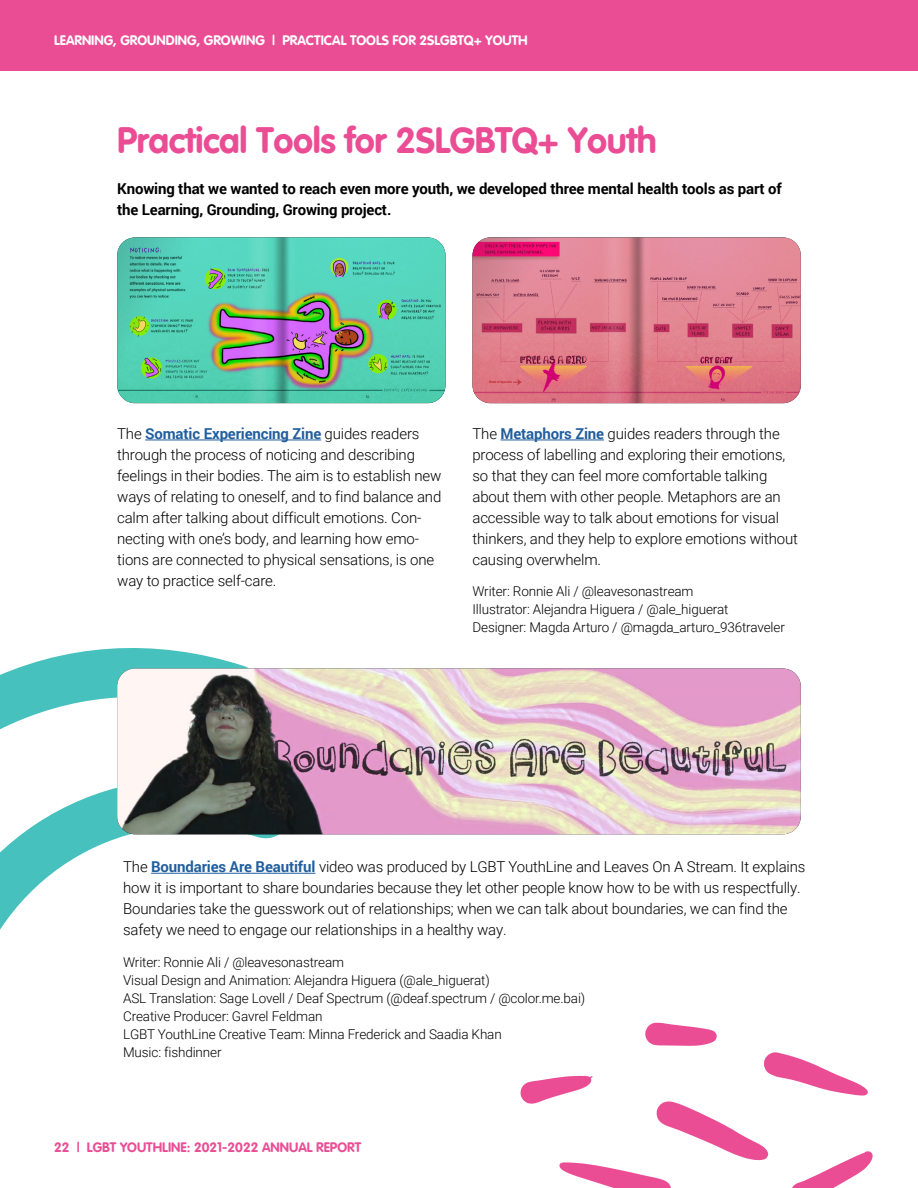
<style>
.page{position:relative;width:918px;height:1188px;background:#fff}
.page>*{position:absolute;margin:0;border:0;box-sizing:border-box;transform-origin:0 0}
.t1{font:36px "VAG Rounded Bold";letter-spacing:-.01em;color:#eb4d95}
.t2{font:300 15px/21px "Roboto";letter-spacing:-.01em;color:#000}
.t3{font:700 15px/21px "Roboto";letter-spacing:-.01em;color:#000}
.t4{font:300 13.5px/18px "Roboto";letter-spacing:-.01em;color:#000}
.t5{font:13.5px "VAG Rounded Bold";color:#fff}
.t6{font:13.5px "VAG Rounded Bold";color:#eb4d95}
.s1{font-weight:700;color:#215e9e}
</style>
<div class="page">
<div style="left:0;top:0;width:918px;height:71px;background:#eb4d95"></div>
<svg style="left:0;top:648px;width:274px;height:82px"></svg>
<svg style="left:0;top:787px;width:308px;height:143px"></svg>
<hr style="left:145px;top:440px;width:176px;height:1px;background:#215e9e">
<hr style="left:500px;top:440px;width:104px;height:1px;background:#215e9e">
<hr style="left:151px;top:873px;width:164px;height:1px;background:#215e9e">
<img style="left:117px;top:237px;width:329px;height:166px">
<img style="left:117px;top:669px;width:684px;height:165px">
<img style="left:472px;top:237px;width:329px;height:166px">
<svg style="left:520px;top:1023px;width:353px;height:165px"></svg>
<p class="t5" style="left:54px;top:32px;width:475px">LEARNING, GROUNDING, GROWING | PRACTICAL TOOLS FOR 2SLGBTQ+ YOUTH</p>
<h1 class="t1" style="left:117px;top:119px;width:541px">Practical Tools for 2SLGBTQ+ Youth</h1>
<p class="t3" style="left:117px;top:178px;width:666px">Knowing that we wanted to reach even more youth, we developed three mental health tools as part of the Learning, Grounding, Growing project.</p>
<p class="t2" style="left:117px;top:422px;width:326px">The <span class="s1">Somatic Experiencing Zine</span> guides readers through the process of noticing and describing feelings in their bodies. The aim is to establish new ways of relating to oneself, and to find balance and calm after talking about difficult emotions. Con&shy;necting with one’s body, and learning how emo&shy;tions are connected to physical sensations, is one way to practice self-care.</p>
<p class="t2" style="left:472px;top:422px;width:327px">The <span class="s1">Metaphors Zine</span> guides readers through the process of labelling and exploring their emotions, so that they can feel more comfortable talking about them with other people. Metaphors are an accessible way to talk about emotions for visual thinkers, and they help to explore emotions without causing overwhelm.</p>
<p class="t4" style="left:472px;top:582px;width:314px">Writer: Ronnie Ali / @leavesonastream<br>Illustrator: Alejandra Higuera / @ale_higuerat<br>Designer: Magda Arturo / @magda_arturo_936traveler</p>
<p class="t2" style="left:123px;top:856px;width:684px">The <span class="s1">Boundaries Are Beautiful</span> video was produced by LGBT YouthLine and Leaves On A Stream. It explains how it is important to share boundaries because they let other people know how to be with us respectfully.<br>Boundaries take the guesswork out of relationships; when we can talk about boundaries, we can find the safety we need to engage our relationships in a healthy way.</p>
<p class="t4" style="left:123px;top:952px;width:464px">Writer: Ronnie Ali / @leavesonastream<br>Visual Design and Animation: Alejandra Higuera (@ale_higuerat)<br>ASL Translation: Sage Lovell / Deaf Spectrum (@deaf.spectrum / @color.me.bai)<br>Creative Producer: Gavrel Feldman<br>LGBT YouthLine Creative Team: Minna Frederick and Saadia Khan<br>Music: fishdinner</p>
<p class="t6" style="left:54px;top:1139px;width:309px">22 | LGBT YOUTHLINE: 2021-2022 ANNUAL REPORT</p>
</div>
